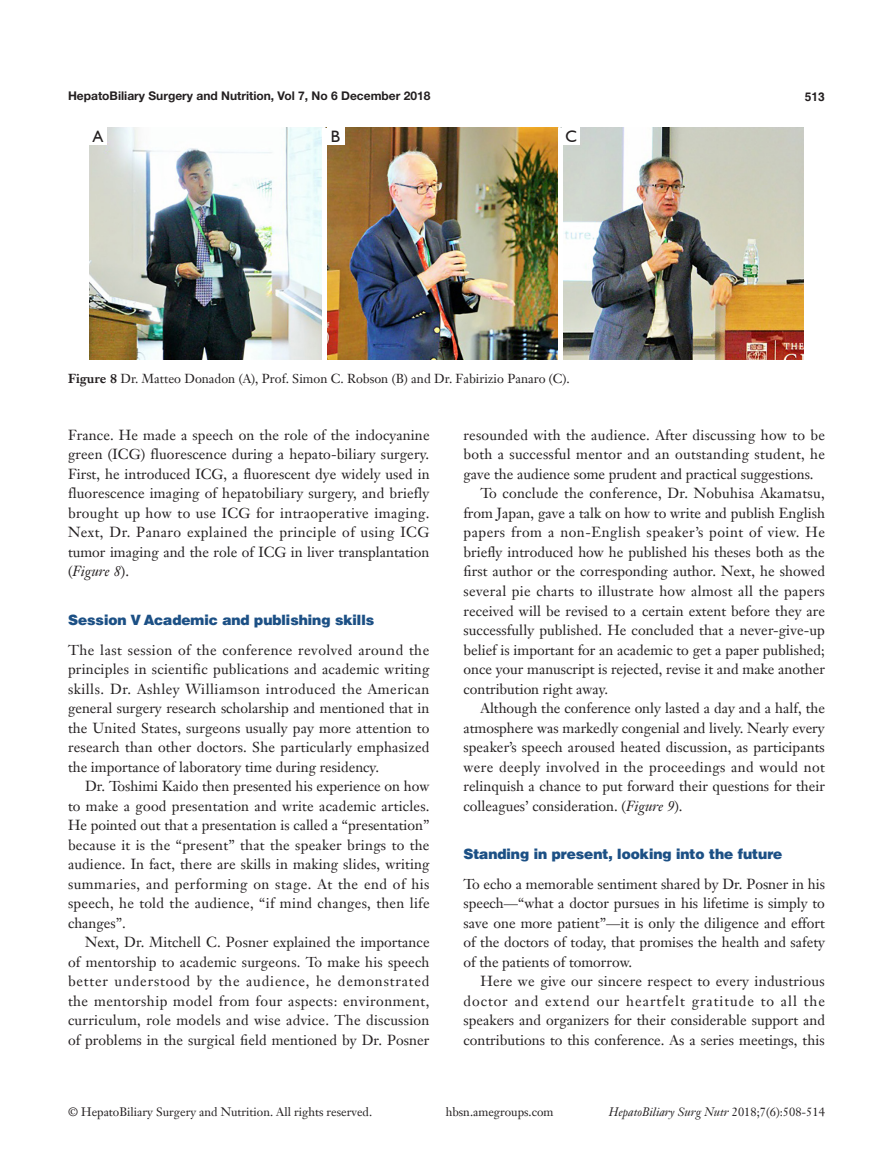
<style>
.page{position:relative;width:893px;height:1170px;background:#fff}
.page>*{position:absolute;margin:0;border:0;box-sizing:border-box;transform-origin:0 0}
.t1{font:16.5px "Humanist 521 BT";color:#231f20}
.t2{font:14.25px/19.5px "Janson Text LT";color:#231f20;text-align:justify}
.t3{font:900 14.25px "Helvetica";color:#1c5085}
.t4{font:12.75px "Janson Text LT";color:#231f20}
.t5{font:12px "Janson Text LT";color:#231f20}
.t6{font:700 12px "Helvetica Neue LT Pro";color:#231f20}
.t7{font:italic 12px "Janson Text LT";color:#231f20}
.t8{font:700 12px "Helvetica";color:#231f20}
.s1{font-weight:700}
.s2{font-style:italic}
.s3{font-style:normal}
</style>
<div class="page">
<img style="left:89px;top:128px;width:715px;height:231px">
<hr style="left:323px;top:128px;width:4px;height:231px;background:#fff">
<div style="left:558px;top:128px;width:5px;height:231px;background:#fff"></div>
<div style="left:327px;top:128px;width:17px;height:17px;background:#fff"></div>
<div style="left:563px;top:128px;width:17px;height:17px;background:#fff"></div>
<div style="left:89px;top:128px;width:17px;height:17px;background:#fff"></div>
<p class="t6" style="left:68px;top:88px;width:364px">HepatoBiliary Surgery and Nutrition, Vol 7, No 6 December 2018</p>
<p class="t8" style="left:805px;top:89px;width:22px">513</p>
<p class="t1" style="left:93px;top:126px;width:12px">A</p>
<p class="t1" style="left:331px;top:126px;width:11px">B</p>
<p class="t1" style="left:565px;top:126px;width:13px">C</p>
<p class="t4" style="left:68px;top:371px;width:503px"><span class="s1">Figure 8</span> Dr. Matteo Donadon (A), Prof. Simon C. Robson (B) and Dr. Fabirizio Panaro (C).</p>
<p class="t2" style="left:68px;top:425px;width:363px">France. He made a speech on the role of the indocyanine green (ICG) fluorescence during a hepato-biliary surgery.<br>First, he introduced ICG, a fluorescent dye widely used in fluorescence imaging of hepatobiliary surgery, and briefly brought up how to use ICG for intraoperative imaging.<br>Next, Dr. Panaro explained the principle of using ICG tumor imaging and the role of ICG in liver transplantation (<span class="s2">Figure 8</span>).</p>
<p class="t3" style="left:68px;top:611px;width:308px">Session V Academic and publishing skills</p>
<p class="t2" style="left:68px;top:639px;width:363px">The last session of the conference revolved around the principles in scientific publications and academic writing skills. Dr. Ashley Williamson introduced the American general surgery research scholarship and mentioned that in the United States, surgeons usually pay more attention to research than other doctors. She particularly emphasized the importance of laboratory time during residency.</p>
<p class="t2" style="left:68px;top:776px;width:363px;text-indent:17px">Dr. Toshimi Kaido then presented his experience on how to make a good presentation and write academic articles.<br>He pointed out that a presentation is called a “presentation” because it is the “present” that the speaker brings to the audience. In fact, there are skills in making slides, writing summaries, and performing on stage. At the end of his speech, he told the audience, “if mind changes, then life changes”.</p>
<p class="t2" style="left:68px;top:932px;width:363px;text-indent:17px">Next, Dr. Mitchell C. Posner explained the importance of mentorship to academic surgeons. To make his speech better understood by the audience, he demonstrated the mentorship model from four aspects: environment, curriculum, role models and wise advice. The discussion of problems in the surgical field mentioned by Dr. Posner</p>
<p class="t2" style="left:463px;top:425px;width:363px">resounded with the audience. After discussing how to be both a successful mentor and an outstanding student, he gave the audience some prudent and practical suggestions.</p>
<p class="t2" style="left:463px;top:483px;width:363px;text-indent:17px">To conclude the conference, Dr. Nobuhisa Akamatsu, from Japan, gave a talk on how to write and publish English papers from a non-English speaker’s point of view. He briefly introduced how he published his theses both as the first author or the corresponding author. Next, he showed several pie charts to illustrate how almost all the papers received will be revised to a certain extent before they are successfully published. He concluded that a never-give-up belief is important for an academic to get a paper published; once your manuscript is rejected, revise it and make another contribution right away.</p>
<p class="t2" style="left:463px;top:698px;width:363px;text-indent:17px">Although the conference only lasted a day and a half, the atmosphere was markedly congenial and lively. Nearly every speaker’s speech aroused heated discussion, as participants were deeply involved in the proceedings and would not relinquish a chance to put forward their questions for their colleagues’ consideration. (<span class="s2">Figure 9</span>).</p>
<p class="t3" style="left:463px;top:845px;width:320px">Standing in present, looking into the future</p>
<p class="t2" style="left:463px;top:873px;width:363px">To echo a memorable sentiment shared by Dr. Posner in his speech—“what a doctor pursues in his lifetime is simply to save one more patient”—it is only the diligence and effort of the doctors of today, that promises the health and safety of the patients of tomorrow.</p>
<p class="t2" style="left:463px;top:971px;width:363px;text-indent:17px">Here we give our sincere respect to every industrious doctor and extend our heartfelt gratitude to all the speakers and organizers for their considerable support and contributions to this conference. As a series meetings, this</p>
<p class="t5" style="left:68px;top:1104px;width:306px">© HepatoBiliary Surgery and Nutrition. All rights reserved.</p>
<p class="t5" style="left:446px;top:1104px;width:109px">hbsn.amegroups.com</p>
<p class="t7" style="left:609px;top:1104px;width:217px">HepatoBiliary Surg Nutr <span class="s3">2018;7(6):508-514</span></p>
</div>
